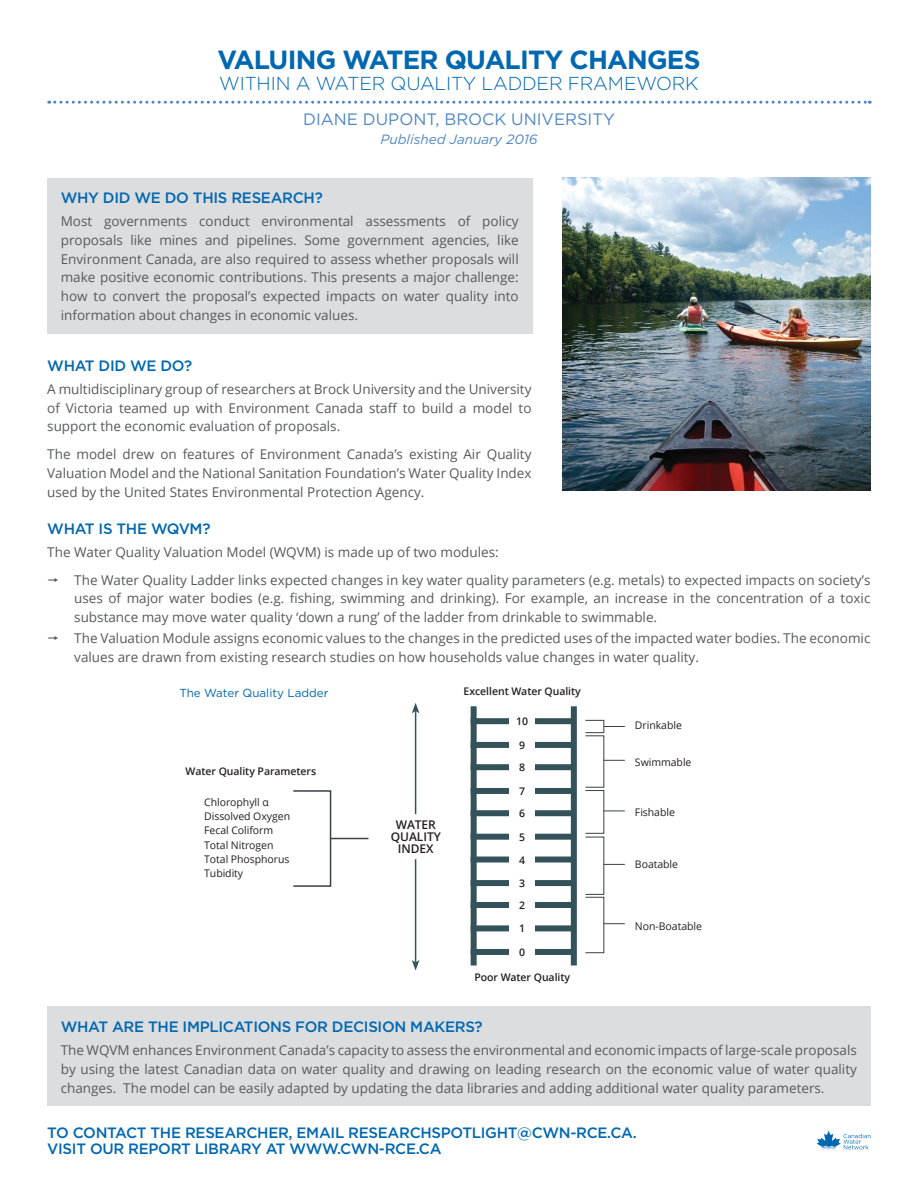
<style>
.page{position:relative;width:918px;height:1188px;background:#fff}
.page>*{position:absolute;margin:0;border:0;box-sizing:border-box;transform-origin:0 0}
.Cover_Top{font:700 26.25px "Gotham";letter-spacing:-.03em;color:#0067b1}
.Cover_Bottom{font:300 18.75px "Gotham";letter-spacing:-.01em;color:#0067b1}
.Study_By_-_Blue{font:16.5px "Gotham";color:#4e86c4}
.Interior_H3{font:500 15px/16.5px "Gotham";letter-spacing:-.02em;color:#0067b1}
.Interior_Body{font:13.5px/18.8px "Open Sans";color:#58595b;text-align:justify}
.Study_By_-_Blue-2{font:italic 13.5px "Gotham";color:#4e86c4}
.Graph_Vertical_Value{font:600 12px/12.1px "Open Sans";letter-spacing:-.005em;color:#231f20;text-align:center}
.Figure_Callouts{font:11.7px "Gotham";color:#0067b1}
.t1{font:10.5px "Open Sans";letter-spacing:-.005em;color:#231f20}
.Graph_Vertical_Value-2{font:600 10.5px "Open Sans";letter-spacing:-.005em;color:#231f20}
</style>
<div class="page">
<svg style="left:49px;top:101px;width:821px;height:3px"></svg>
<div style="left:47px;top:178px;width:485px;height:155px;background:#dcddde"></div>
<img style="left:562px;top:178px;width:309px;height:313px">
<div style="left:47px;top:1007px;width:823px;height:99px;background:#dcddde"></div>
<svg style="left:817px;top:1131px;width:54px;height:18px"></svg>
<div style="left:571px;top:706px;width:6px;height:260px;background:#34525a"></div>
<div style="left:471px;top:706px;width:6px;height:260px;background:#34525a"></div>
<div style="left:471px;top:718px;width:103px;height:6px;background:#34525a"></div>
<div style="left:471px;top:742px;width:103px;height:6px;background:#34525a"></div>
<div style="left:471px;top:764px;width:103px;height:6px;background:#34525a"></div>
<div style="left:471px;top:788px;width:103px;height:6px;background:#34525a"></div>
<div style="left:471px;top:810px;width:103px;height:6px;background:#34525a"></div>
<div style="left:471px;top:834px;width:103px;height:6px;background:#34525a"></div>
<div style="left:471px;top:857px;width:103px;height:6px;background:#34525a"></div>
<div style="left:471px;top:880px;width:103px;height:6px;background:#34525a"></div>
<div style="left:471px;top:902px;width:103px;height:6px;background:#34525a"></div>
<div style="left:471px;top:925px;width:103px;height:6px;background:#34525a"></div>
<div style="left:471px;top:949px;width:103px;height:6px;background:#34525a"></div>
<div style="left:509px;top:714px;width:26px;height:14px;background:#fff"></div>
<div style="left:509px;top:738px;width:26px;height:14px;background:#fff"></div>
<div style="left:509px;top:760px;width:26px;height:14px;background:#fff"></div>
<div style="left:509px;top:784px;width:26px;height:14px;background:#fff"></div>
<div style="left:509px;top:806px;width:26px;height:14px;background:#fff"></div>
<div style="left:509px;top:830px;width:26px;height:14px;background:#fff"></div>
<div style="left:509px;top:853px;width:26px;height:13px;background:#fff"></div>
<div style="left:509px;top:876px;width:26px;height:14px;background:#fff"></div>
<div style="left:509px;top:898px;width:26px;height:14px;background:#fff"></div>
<div style="left:509px;top:922px;width:26px;height:13px;background:#fff"></div>
<div style="left:509px;top:945px;width:26px;height:14px;background:#fff"></div>
<hr style="left:415px;top:711px;width:1px;height:103px;background:#34525a">
<svg style="left:412px;top:703px;width:7px;height:10px"></svg>
<hr style="left:415px;top:859px;width:1px;height:103px;background:#34525a">
<svg style="left:412px;top:960px;width:7px;height:11px"></svg>
<div style="left:293px;top:790px;width:38px;height:97px;border:2px solid #3c4047"></div>
<hr style="left:330px;top:838px;width:38px;height:1px;background:#3c4047">
<div style="left:585px;top:720px;width:19px;height:13px;border:1px solid #3c4047"></div>
<svg style="left:604px;top:726px;width:21px;height:1px"></svg>
<svg style="left:604px;top:760px;width:21px;height:1px"></svg>
<div style="left:585px;top:790px;width:19px;height:44px;border:1px solid #3c4047"></div>
<svg style="left:604px;top:811px;width:21px;height:1px"></svg>
<svg style="left:604px;top:864px;width:21px;height:1px"></svg>
<svg style="left:604px;top:923px;width:21px;height:1px"></svg>
<p class="Cover_Top" style="left:218px;top:42px;width:485px">VALUING WATER QUALITY CHANGES</p>
<p class="Cover_Bottom" style="left:219px;top:72px;width:481px">WITHIN A WATER QUALITY LADDER FRAMEWORK</p>
<p class="Study_By_-_Blue" style="left:303px;top:109px;width:313px">DIANE DUPONT, BROCK UNIVERSITY</p>
<p class="Study_By_-_Blue-2" style="left:380px;top:131px;width:159px">Published January 2016</p>
<p class="Interior_H3" style="left:61px;top:189px;width:264px">WHY DID WE DO THIS RESEARCH?</p>
<p class="Interior_Body" style="left:61px;top:212px;width:460px">Most governments conduct environmental assessments of policy proposals like mines and pipelines. Some government agencies, like Environment Canada, are also required to assess whether proposals will make positive economic contributions. This presents a major challenge: how to convert the proposal’s expected impacts on water quality into information about changes in economic values.</p>
<p class="Interior_H3" style="left:47px;top:357px;width:146px">WHAT DID WE DO?</p>
<p class="Interior_Body" style="left:47px;top:379px;width:486px">A multidisciplinary group of researchers at Brock University and the University of Victoria teamed up with Environment Canada staff to build a model to support the economic evaluation of proposals.</p>
<p class="Interior_Body" style="left:47px;top:444px;width:486px">The model drew on features of Environment Canada’s existing Air Quality Valuation Model and the National Sanitation Foundation’s Water Quality Index used by the United States Environmental Protection Agency.</p>
<p class="Interior_H3" style="left:47px;top:520px;width:165px">WHAT IS THE WQVM?</p>
<p class="Interior_Body" style="left:47px;top:542px;width:453px">The Water Quality Valuation Model (WQVM) is made up of two modules:</p>
<p class="Interior_Body" style="left:74px;top:570px;width:798px">The Water Quality Ladder links expected changes in key water quality parameters (e.g. metals) to expected impacts on society’s uses of major water bodies (e.g. fishing, swimming and drinking). For example, an increase in the concentration of a toxic substance may move water quality ‘down a rung’ of the ladder from drinkable to swimmable.</p>
<p class="Interior_Body" style="left:74px;top:629px;width:798px">The Valuation Module assigns economic values to the changes in the predicted uses of the impacted water bodies. The economic values are drawn from existing research studies on how households value changes in water quality.</p>
<p class="Figure_Callouts" style="left:179px;top:685px;width:151px">The Water Quality Ladder</p>
<p class="Graph_Vertical_Value-2" style="left:516px;top:714px;width:13px">10</p>
<p class="Graph_Vertical_Value-2" style="left:519px;top:738px;width:7px">9</p>
<p class="Graph_Vertical_Value-2" style="left:519px;top:760px;width:7px">8</p>
<p class="Graph_Vertical_Value-2" style="left:519px;top:784px;width:7px">7</p>
<p class="Graph_Vertical_Value-2" style="left:519px;top:806px;width:7px">6</p>
<p class="Graph_Vertical_Value-2" style="left:519px;top:830px;width:7px">5</p>
<p class="Graph_Vertical_Value-2" style="left:519px;top:853px;width:7px">4</p>
<p class="Graph_Vertical_Value-2" style="left:519px;top:876px;width:7px">3</p>
<p class="Graph_Vertical_Value-2" style="left:519px;top:898px;width:7px">2</p>
<p class="Graph_Vertical_Value-2" style="left:519px;top:921px;width:7px">1</p>
<p class="Graph_Vertical_Value-2" style="left:519px;top:945px;width:7px">0</p>
<p class="Graph_Vertical_Value-2" style="left:464px;top:684px;width:119px">Excellent Water Quality</p>
<p class="t1" style="left:635px;top:718px;width:48px">Drinkable</p>
<p class="t1" style="left:635px;top:755px;width:58px">Swimmable</p>
<p class="Graph_Vertical_Value-2" style="left:186px;top:764px;width:132px">Water Quality Parameters</p>
<p class="t1" style="left:204px;top:795px;width:66px">Chlorophyll α</p>
<p class="t1" style="left:204px;top:809px;width:87px">Dissolved Oxygen</p>
<p class="t1" style="left:204px;top:823px;width:71px">Fecal Coliform</p>
<p class="t1" style="left:204px;top:838px;width:71px">Total Nitrogen</p>
<p class="t1" style="left:204px;top:852px;width:87px">Total Phosphorus</p>
<p class="t1" style="left:204px;top:866px;width:41px">Tubidity</p>
<p class="t1" style="left:635px;top:805px;width:41px">Fishable</p>
<p class="Graph_Vertical_Value" style="left:391px;top:819px;width:51px">WATER<br>QUALITY<br>INDEX</p>
<p class="t1" style="left:635px;top:857px;width:45px">Boatable</p>
<p class="t1" style="left:635px;top:919px;width:69px">Non-Boatable</p>
<p class="Graph_Vertical_Value-2" style="left:474px;top:970px;width:97px">Poor Water Quality</p>
<p class="Interior_H3" style="left:61px;top:1018px;width:423px">WHAT ARE THE IMPLICATIONS FOR DECISION MAKERS?</p>
<p class="Interior_Body" style="left:61px;top:1041px;width:798px">The WQVM enhances Environment Canada’s capacity to assess the environmental and economic impacts of large-scale proposals by using the latest Canadian data on water quality and drawing on leading research on the economic value of water quality changes. The model can be easily adapted by updating the data libraries and adding additional water quality parameters.</p>
<p class="Interior_H3" style="left:47px;top:1124px;width:591px">TO CONTACT THE RESEARCHER, EMAIL RESEARCHSPOTLIGHT@CWN-RCE.CA.<br>VISIT OUR REPORT LIBRARY AT WWW.CWN-RCE.CA</p>
</div>
